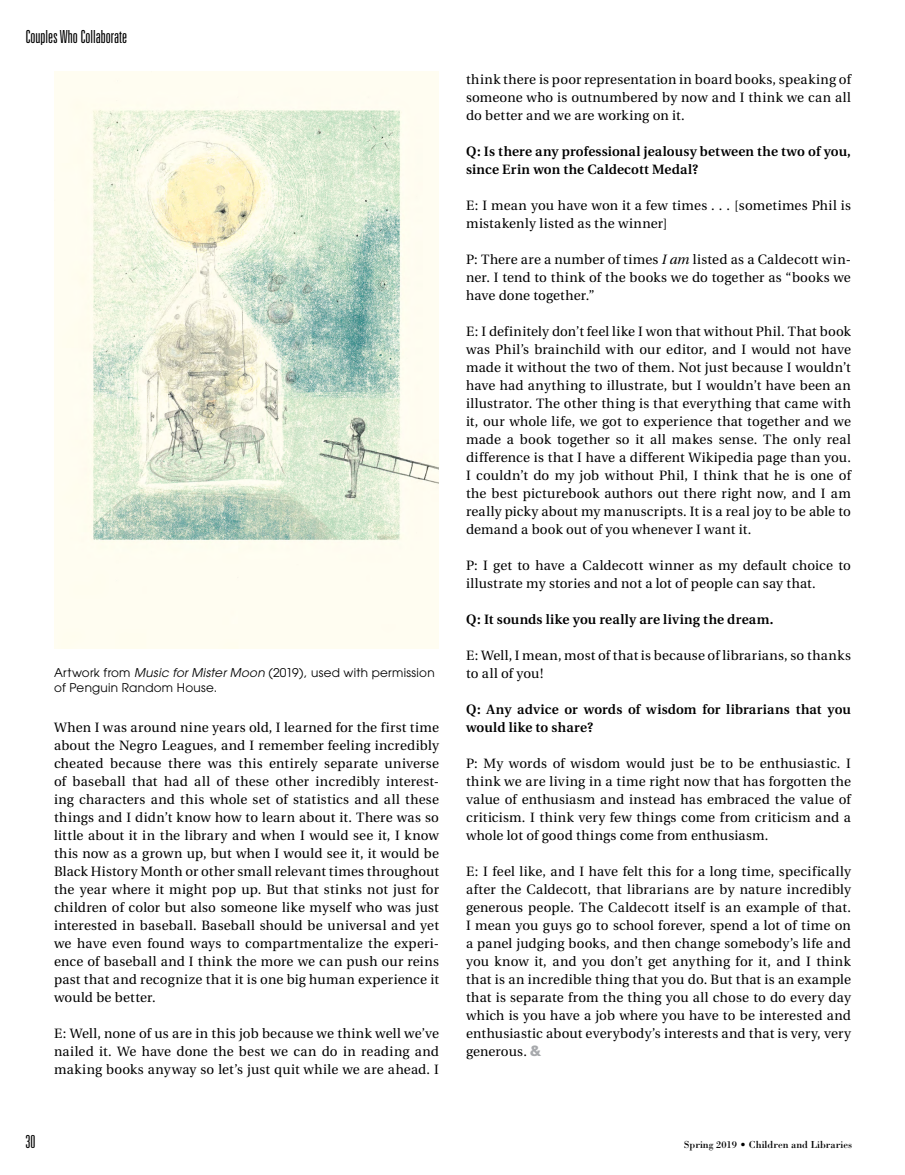
<style>
.page{position:relative;width:905px;height:1175px;background:#fff}
.page>*{position:absolute;margin:0;border:0;box-sizing:border-box;transform-origin:0 0}
.t1{font:300 ultra-condensed 18px "Univers";color:#000}
.BODY{font:13.5px/18px "Utopia";letter-spacing:.015em;color:#000;text-align:justify}
.BODY_question{font:600 13.5px/18px "Utopia";letter-spacing:.015em;color:#000}
.IMAGE_caption{font:12px/15px "Avant Garde";letter-spacing:.02em;color:#000}
.t2{font:10.5px "Bodoni";color:#000}
.s1{font-style:italic}
.s2{font-family:"Usual";font-weight:800;color:#a7a9ac}
</style>
<div class="page">
<img style="left:54px;top:71px;width:385px;height:577px">
<h1 class="t1" style="left:26px;top:27px;width:103px">Couples Who Collaborate</h1>
<p class="IMAGE_caption" style="left:54px;top:665px;width:382px">Artwork from <span class="s1">Music for Mister Moon</span> (2019), used with permission of Penguin Random House.</p>
<p class="BODY" style="left:54px;top:719px;width:386px">When I was around nine years old, I learned for the first time about the Negro Leagues, and I remember feeling incredibly cheated because there was this entirely separate universe of baseball that had all of these other incredibly interest&shy;ing characters and this whole set of statistics and all these things and I didn’t know how to learn about it. There was so little about it in the library and when I would see it, I know this now as a grown up, but when I would see it, it would be Black History Month or other small relevant times throughout the year where it might pop up. But that stinks not just for children of color but also someone like myself who was just interested in baseball. Baseball should be universal and yet we have even found ways to compartmentalize the experi&shy;ence of baseball and I think the more we can push our reins past that and recognize that it is one big human experience it would be better.</p>
<p class="BODY" style="left:54px;top:1025px;width:386px">E: Well, none of us are in this job because we think well we’ve nailed it. We have done the best we can do in reading and making books anyway so let’s just quit while we are ahead. I</p>
<p class="BODY" style="left:466px;top:71px;width:386px">think there is poor representation in board books, speaking of someone who is outnumbered by now and I think we can all do better and we are working on it.</p>
<p class="BODY_question" style="left:466px;top:143px;width:386px">Q: Is there any professional jealousy between the two of you, since Erin won the Caldecott Medal?</p>
<p class="BODY" style="left:466px;top:197px;width:386px">E: I mean you have won it a few times . . . [sometimes Phil is mistakenly listed as the winner]</p>
<p class="BODY" style="left:466px;top:251px;width:386px">P: There are a number of times <span class="s1">I am</span> listed as a Caldecott win&shy;ner. I tend to think of the books we do together as “books we have done together.”</p>
<p class="BODY" style="left:466px;top:323px;width:386px">E: I definitely don’t feel like I won that without Phil. That book was Phil’s brainchild with our editor, and I would not have made it without the two of them. Not just because I wouldn’t have had anything to illustrate, but I wouldn’t have been an illustrator. The other thing is that everything that came with it, our whole life, we got to experience that together and we made a book together so it all makes sense. The only real difference is that I have a different Wikipedia page than you.<br>I couldn’t do my job without Phil, I think that he is one of the best picturebook authors out there right now, and I am really picky about my manuscripts. It is a real joy to be able to demand a book out of you whenever I want it.</p>
<p class="BODY" style="left:466px;top:557px;width:386px">P: I get to have a Caldecott winner as my default choice to illustrate my stories and not a lot of people can say that.</p>
<p class="BODY_question" style="left:466px;top:611px;width:309px">Q: It sounds like you really are living the dream.</p>
<p class="BODY" style="left:466px;top:647px;width:386px">E: Well, I mean, most of that is because of librarians, so thanks to all of you!</p>
<p class="BODY_question" style="left:466px;top:701px;width:386px">Q: Any advice or words of wisdom for librarians that you would like to share?</p>
<p class="BODY" style="left:466px;top:755px;width:386px">P: My words of wisdom would just be to be enthusiastic. I think we are living in a time right now that has forgotten the value of enthusiasm and instead has embraced the value of criticism. I think very few things come from criticism and a whole lot of good things come from enthusiasm.</p>
<p class="BODY" style="left:466px;top:863px;width:386px">E: I feel like, and I have felt this for a long time, specifically after the Caldecott, that librarians are by nature incredibly generous people. The Caldecott itself is an example of that.<br>I mean you guys go to school forever, spend a lot of time on a panel judging books, and then change somebody’s life and you know it, and you don’t get anything for it, and I think that is an incredible thing that you do. But that is an example that is separate from the thing you all chose to do every day which is you have a job where you have to be interested and enthusiastic about everybody’s interests and that is very, very generous. <span class="s2">&amp;</span></p>
<h1 class="t1" style="left:26px;top:1132px;width:11px">30</h1>
<p class="t2" style="left:683px;top:1138px;width:170px">Spring 2019 • Children and Libraries</p>
</div>
